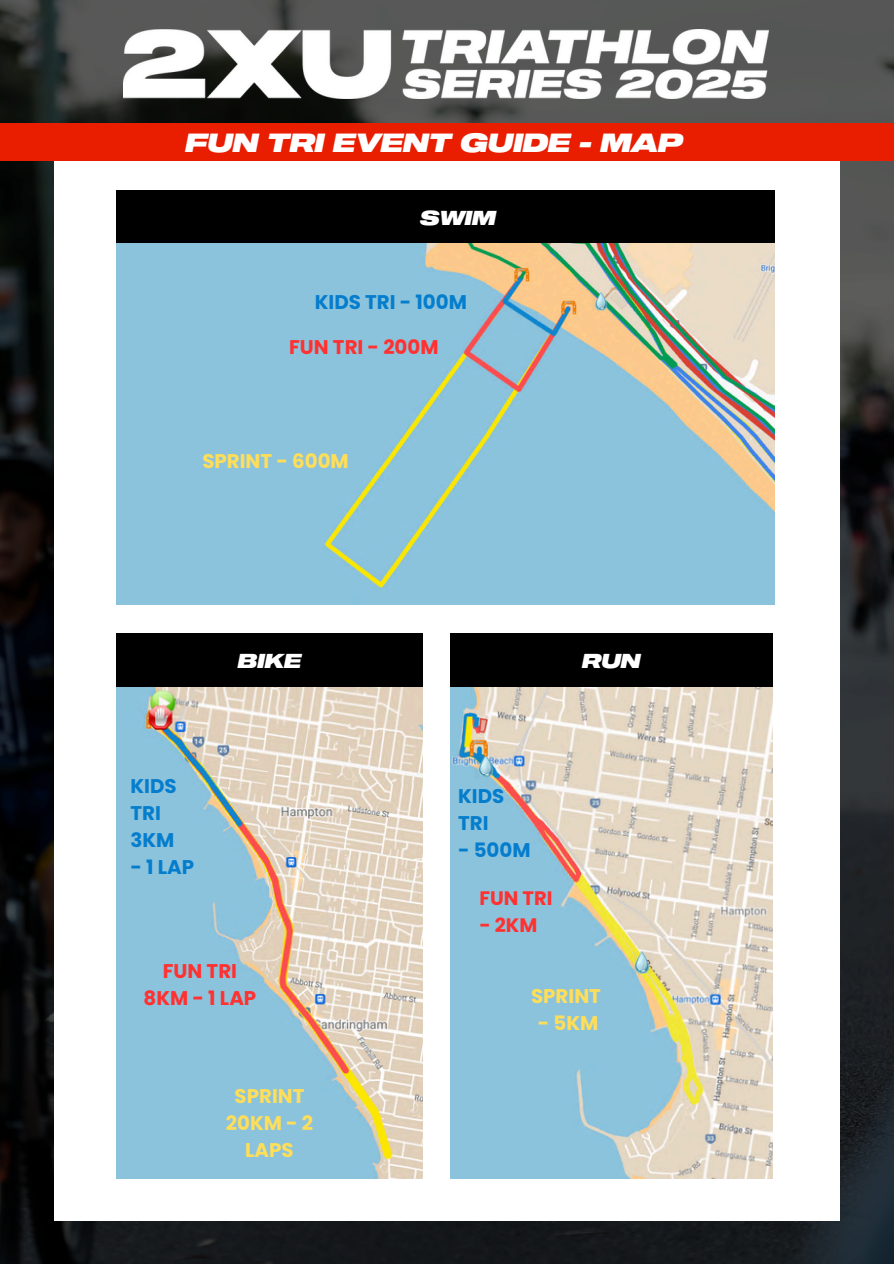
<style>
.page{position:relative;width:894px;height:1264px;background:#fff}
.page>*{position:absolute;margin:0;border:0;box-sizing:border-box;transform-origin:0 0}
.t1{font:25.8px "Sequel 100 Wide 96";color:#fff}
.t2{font:700 19.8px/27px "Poppins";color:#057dcd}
.t3{font:700 19.8px/27px "Poppins";color:#ffde59;text-align:center}
.t4{font:700 19.8px/27px "Poppins";color:#ff3131;text-align:center}
.t5{font:19.8px "Sequel 100 Wide 96";color:#fff}
.t6{font:700 19.5px "Poppins";color:#ff3131}
</style>
<div class="page">
<img style="left:0;top:0;width:893px;height:1263px">
<div style="left:54px;top:128px;width:785px;height:1092px;background:#fff"></div>
<div style="left:0;top:123px;width:893px;height:38px;background:#e91d00"></div>
<div style="left:116px;top:190px;width:658px;height:54px;background:#000"></div>
<div style="left:116px;top:633px;width:306px;height:54px;background:#000"></div>
<div style="left:450px;top:633px;width:322px;height:54px;background:#000"></div>
<img style="left:116px;top:244px;width:658px;height:360px">
<img style="left:116px;top:687px;width:306px;height:491px">
<img style="left:450px;top:687px;width:322px;height:491px">
<img style="left:124px;top:30px;width:643px;height:68px">
<p class="t1" style="left:185px;top:127px;width:499px">FUN TRI EVENT GUIDE - MAP</p>
<p class="t5" style="left:420px;top:205px;width:77px">SWIM</p>
<h2 class="t2" style="left:314px;top:289px;width:154px">KIDS TRI - 100M</h2>
<h2 class="t4" style="left:289px;top:333px;width:151px">FUN TRI - 200M</h2>
<h2 class="t3" style="left:202px;top:447px;width:148px">SPRINT - 600M</h2>
<h1 class="t5" style="left:238px;top:648px;width:65px">BIKE</h1>
<p class="t5" style="left:582px;top:648px;width:60px">RUN</p>
<h2 class="t2" style="left:130px;top:772px;width:65px">KIDS<br>TRI<br>3KM -1LAP</h2>
<p class="t2" style="left:458px;top:782px;width:48px">KIDS<br>TRI</p>
<p class="t2" style="left:458px;top:836px;width:74px">- 500M</p>
<h2 class="t6" style="left:479px;top:884px;width:75px">FUN TRI</h2>
<h2 class="t6" style="left:479px;top:911px;width:60px">- 2KM</h2>
<p class="t4" style="left:143px;top:957px;width:114px">FUN TRI<br>8KM - 1 LAP</p>
<p class="t3" style="left:226px;top:1082px;width:89px">SPRINT<br>20KM - 2<br>LAPS</p>
<h2 class="t3" style="left:531px;top:982px;width:71px">SPRINT</h2>
<h2 class="t3" style="left:537px;top:1009px;width:62px">- 5KM</h2>
</div>
